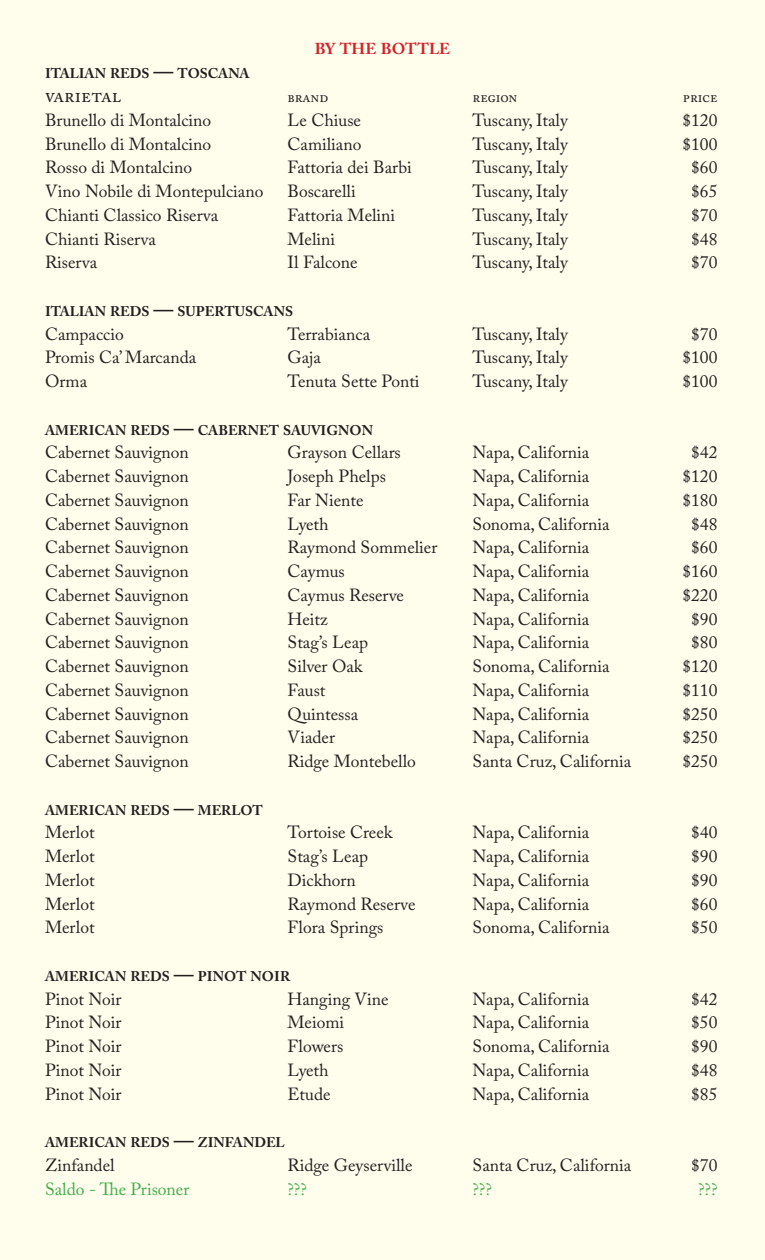
<style>
.page{position:relative;width:765px;height:1260px;background:#fffdec}
.page>*{position:absolute;margin:0;border:0;box-sizing:border-box;transform-origin:0 0}
.t1{font:20px "Adobe Caslon Pro";letter-spacing:-.005em;color:#231f20}
.t2{font:17.5px "Adobe Caslon Pro";color:#231f20}
.t3{font:17.5px "Adobe Caslon Pro";color:#40ae49}
.t4{font:700 15.75px "Adobe Caslon Pro";letter-spacing:.005em;color:#d1232a}
.t5{font:15px "Adobe Caslon Pro";letter-spacing:-.005em;color:#231f20}
.t6{font:700 14px "Adobe Caslon Pro";color:#231f20}
.s1{font-size:20px}
</style>
<div class="page">
<p class="t4" style="left:315px;top:39px;width:137px">BY THE BOTTLE</p>
<p class="t6" style="left:45px;top:65px;width:206px">ITALIAN REDS <span class="s1">—</span> TOSCANA</p>
<p class="t1" style="left:45px;top:84px;width:77px">varietal</p>
<p class="t5" style="left:287px;top:88px;width:42px">brand</p>
<p class="t5" style="left:472px;top:88px;width:47px">region</p>
<p class="t5" style="left:683px;top:88px;width:36px">price</p>
<p class="t2" style="left:45px;top:110px;width:168px">Brunello di Montalcino</p>
<p class="t2" style="left:287px;top:110px;width:75px">Le Chiuse</p>
<p class="t2" style="left:472px;top:110px;width:97px">Tuscany, Italy</p>
<p class="t2" style="left:682px;top:110px;width:36px">$120</p>
<p class="t2" style="left:45px;top:133px;width:168px">Brunello di Montalcino</p>
<p class="t2" style="left:287px;top:133px;width:75px">Camiliano</p>
<p class="t2" style="left:472px;top:133px;width:97px">Tuscany, Italy</p>
<p class="t2" style="left:682px;top:133px;width:36px">$100</p>
<p class="t2" style="left:45px;top:157px;width:149px">Rosso di Montalcino</p>
<p class="t2" style="left:287px;top:157px;width:126px">Fattoria dei Barbi</p>
<p class="t2" style="left:472px;top:157px;width:97px">Tuscany, Italy</p>
<p class="t2" style="left:691px;top:157px;width:28px">$60</p>
<p class="t2" style="left:45px;top:181px;width:220px">Vino Nobile di Montepulciano</p>
<p class="t2" style="left:287px;top:181px;width:70px">Boscarelli</p>
<p class="t2" style="left:472px;top:181px;width:97px">Tuscany, Italy</p>
<p class="t2" style="left:691px;top:181px;width:28px">$65</p>
<p class="t2" style="left:45px;top:205px;width:175px">Chianti Classico Riserva</p>
<p class="t2" style="left:287px;top:205px;width:109px">Fattoria Melini</p>
<p class="t2" style="left:472px;top:205px;width:97px">Tuscany, Italy</p>
<p class="t2" style="left:691px;top:205px;width:28px">$70</p>
<p class="t2" style="left:45px;top:228px;width:112px">Chianti Riserva</p>
<p class="t2" style="left:287px;top:228px;width:49px">Melini</p>
<p class="t2" style="left:472px;top:228px;width:97px">Tuscany, Italy</p>
<p class="t2" style="left:691px;top:228px;width:28px">$48</p>
<p class="t2" style="left:45px;top:252px;width:54px">Riserva</p>
<p class="t2" style="left:287px;top:252px;width:72px">Il Falcone</p>
<p class="t2" style="left:472px;top:252px;width:97px">Tuscany, Italy</p>
<p class="t2" style="left:691px;top:252px;width:28px">$70</p>
<p class="t6" style="left:45px;top:303px;width:250px">ITALIAN REDS <span class="s1">—</span> SUPERTUSCANS</p>
<p class="t2" style="left:45px;top:323px;width:80px">Campaccio</p>
<p class="t2" style="left:287px;top:323px;width:84px">Terrabianca</p>
<p class="t2" style="left:472px;top:323px;width:97px">Tuscany, Italy</p>
<p class="t2" style="left:691px;top:323px;width:28px">$70</p>
<p class="t2" style="left:45px;top:347px;width:153px">Promis Ca’ Marcanda</p>
<p class="t2" style="left:287px;top:347px;width:35px">Gaja</p>
<p class="t2" style="left:472px;top:347px;width:97px">Tuscany, Italy</p>
<p class="t2" style="left:682px;top:347px;width:36px">$100</p>
<p class="t2" style="left:45px;top:371px;width:44px">Orma</p>
<p class="t2" style="left:287px;top:371px;width:134px">Tenuta Sette Ponti</p>
<p class="t2" style="left:472px;top:371px;width:97px">Tuscany, Italy</p>
<p class="t2" style="left:682px;top:371px;width:36px">$100</p>
<p class="t6" style="left:45px;top:422px;width:329px">AMERICAN REDS <span class="s1">—</span> CABERNET SAUVIGNON</p>
<p class="t2" style="left:45px;top:442px;width:145px">Cabernet Sauvignon</p>
<p class="t2" style="left:287px;top:442px;width:115px">Grayson Cellars</p>
<p class="t2" style="left:472px;top:442px;width:118px">Napa, California</p>
<p class="t2" style="left:691px;top:442px;width:28px">$42</p>
<p class="t2" style="left:45px;top:466px;width:145px">Cabernet Sauvignon</p>
<p class="t2" style="left:287px;top:466px;width:100px">Joseph Phelps</p>
<p class="t2" style="left:472px;top:466px;width:118px">Napa, California</p>
<p class="t2" style="left:682px;top:466px;width:36px">$120</p>
<p class="t2" style="left:45px;top:490px;width:145px">Cabernet Sauvignon</p>
<p class="t2" style="left:287px;top:490px;width:78px">Far Niente</p>
<p class="t2" style="left:472px;top:490px;width:118px">Napa, California</p>
<p class="t2" style="left:682px;top:490px;width:36px">$180</p>
<p class="t2" style="left:45px;top:513px;width:145px">Cabernet Sauvignon</p>
<p class="t2" style="left:287px;top:513px;width:43px">Lyeth</p>
<p class="t2" style="left:472px;top:513px;width:139px">Sonoma, California</p>
<p class="t2" style="left:691px;top:513px;width:28px">$48</p>
<p class="t2" style="left:45px;top:537px;width:145px">Cabernet Sauvignon</p>
<p class="t2" style="left:287px;top:537px;width:151px">Raymond Sommelier</p>
<p class="t2" style="left:472px;top:537px;width:118px">Napa, California</p>
<p class="t2" style="left:691px;top:537px;width:28px">$60</p>
<p class="t2" style="left:45px;top:561px;width:145px">Cabernet Sauvignon</p>
<p class="t2" style="left:287px;top:561px;width:59px">Caymus</p>
<p class="t2" style="left:472px;top:561px;width:118px">Napa, California</p>
<p class="t2" style="left:682px;top:561px;width:36px">$160</p>
<p class="t2" style="left:45px;top:585px;width:145px">Cabernet Sauvignon</p>
<p class="t2" style="left:287px;top:585px;width:118px">Caymus Reserve</p>
<p class="t2" style="left:472px;top:585px;width:118px">Napa, California</p>
<p class="t2" style="left:682px;top:585px;width:36px">$220</p>
<p class="t2" style="left:45px;top:608px;width:145px">Cabernet Sauvignon</p>
<p class="t2" style="left:287px;top:608px;width:42px">Heitz</p>
<p class="t2" style="left:472px;top:608px;width:118px">Napa, California</p>
<p class="t2" style="left:691px;top:608px;width:28px">$90</p>
<p class="t2" style="left:45px;top:632px;width:145px">Cabernet Sauvignon</p>
<p class="t2" style="left:287px;top:632px;width:82px">Stag’s Leap</p>
<p class="t2" style="left:472px;top:632px;width:118px">Napa, California</p>
<p class="t2" style="left:691px;top:632px;width:28px">$80</p>
<p class="t2" style="left:45px;top:656px;width:145px">Cabernet Sauvignon</p>
<p class="t2" style="left:287px;top:656px;width:77px">Silver Oak</p>
<p class="t2" style="left:472px;top:656px;width:139px">Sonoma, California</p>
<p class="t2" style="left:682px;top:656px;width:36px">$120</p>
<p class="t2" style="left:45px;top:680px;width:145px">Cabernet Sauvignon</p>
<p class="t2" style="left:287px;top:680px;width:40px">Faust</p>
<p class="t2" style="left:472px;top:680px;width:118px">Napa, California</p>
<p class="t2" style="left:682px;top:680px;width:36px">$110</p>
<p class="t2" style="left:45px;top:703px;width:145px">Cabernet Sauvignon</p>
<p class="t2" style="left:287px;top:703px;width:72px">Quintessa</p>
<p class="t2" style="left:472px;top:703px;width:118px">Napa, California</p>
<p class="t2" style="left:682px;top:703px;width:36px">$250</p>
<p class="t2" style="left:45px;top:727px;width:145px">Cabernet Sauvignon</p>
<p class="t2" style="left:287px;top:727px;width:49px">Viader</p>
<p class="t2" style="left:472px;top:727px;width:118px">Napa, California</p>
<p class="t2" style="left:682px;top:727px;width:36px">$250</p>
<p class="t2" style="left:45px;top:751px;width:145px">Cabernet Sauvignon</p>
<p class="t2" style="left:287px;top:751px;width:130px">Ridge Montebello</p>
<p class="t2" style="left:472px;top:751px;width:160px">Santa Cruz, California</p>
<p class="t2" style="left:682px;top:751px;width:36px">$250</p>
<p class="t6" style="left:45px;top:802px;width:219px">AMERICAN REDS <span class="s1">—</span> MERLOT</p>
<p class="t2" style="left:45px;top:822px;width:51px">Merlot</p>
<p class="t2" style="left:287px;top:822px;width:107px">Tortoise Creek</p>
<p class="t2" style="left:472px;top:822px;width:118px">Napa, California</p>
<p class="t2" style="left:691px;top:822px;width:28px">$40</p>
<p class="t2" style="left:45px;top:846px;width:51px">Merlot</p>
<p class="t2" style="left:287px;top:846px;width:82px">Stag’s Leap</p>
<p class="t2" style="left:472px;top:846px;width:118px">Napa, California</p>
<p class="t2" style="left:691px;top:846px;width:28px">$90</p>
<p class="t2" style="left:45px;top:870px;width:51px">Merlot</p>
<p class="t2" style="left:287px;top:870px;width:70px">Dickhorn</p>
<p class="t2" style="left:472px;top:870px;width:118px">Napa, California</p>
<p class="t2" style="left:691px;top:870px;width:28px">$90</p>
<p class="t2" style="left:45px;top:893px;width:51px">Merlot</p>
<p class="t2" style="left:287px;top:893px;width:130px">Raymond Reserve</p>
<p class="t2" style="left:472px;top:893px;width:118px">Napa, California</p>
<p class="t2" style="left:691px;top:893px;width:28px">$60</p>
<p class="t2" style="left:45px;top:917px;width:51px">Merlot</p>
<p class="t2" style="left:287px;top:917px;width:97px">Flora Springs</p>
<p class="t2" style="left:472px;top:917px;width:139px">Sonoma, California</p>
<p class="t2" style="left:691px;top:917px;width:28px">$50</p>
<p class="t6" style="left:45px;top:968px;width:247px">AMERICAN REDS <span class="s1">—</span> PINOT NOIR</p>
<p class="t2" style="left:45px;top:988px;width:78px">Pinot Noir</p>
<p class="t2" style="left:287px;top:988px;width:103px">Hanging Vine</p>
<p class="t2" style="left:472px;top:988px;width:118px">Napa, California</p>
<p class="t2" style="left:691px;top:988px;width:28px">$42</p>
<p class="t2" style="left:45px;top:1012px;width:78px">Pinot Noir</p>
<p class="t2" style="left:287px;top:1012px;width:58px">Meiomi</p>
<p class="t2" style="left:472px;top:1012px;width:118px">Napa, California</p>
<p class="t2" style="left:691px;top:1012px;width:28px">$50</p>
<p class="t2" style="left:45px;top:1036px;width:78px">Pinot Noir</p>
<p class="t2" style="left:287px;top:1036px;width:57px">Flowers</p>
<p class="t2" style="left:472px;top:1036px;width:139px">Sonoma, California</p>
<p class="t2" style="left:691px;top:1036px;width:28px">$90</p>
<p class="t2" style="left:45px;top:1060px;width:78px">Pinot Noir</p>
<p class="t2" style="left:287px;top:1060px;width:43px">Lyeth</p>
<p class="t2" style="left:472px;top:1060px;width:118px">Napa, California</p>
<p class="t2" style="left:691px;top:1060px;width:28px">$48</p>
<p class="t2" style="left:45px;top:1083px;width:78px">Pinot Noir</p>
<p class="t2" style="left:287px;top:1083px;width:45px">Etude</p>
<p class="t2" style="left:472px;top:1083px;width:118px">Napa, California</p>
<p class="t2" style="left:691px;top:1083px;width:28px">$85</p>
<p class="t6" style="left:45px;top:1134px;width:241px">AMERICAN REDS <span class="s1">—</span> ZINFANDEL</p>
<p class="t2" style="left:45px;top:1155px;width:71px">Zinfandel</p>
<p class="t2" style="left:287px;top:1155px;width:127px">Ridge Geyserville</p>
<p class="t2" style="left:472px;top:1155px;width:160px">Santa Cruz, California</p>
<p class="t2" style="left:691px;top:1155px;width:28px">$70</p>
<p class="t3" style="left:45px;top:1178px;width:146px">Saldo - The Prisoner</p>
<p class="t3" style="left:287px;top:1178px;width:21px">???</p>
<p class="t3" style="left:472px;top:1178px;width:21px">???</p>
<p class="t3" style="left:698px;top:1178px;width:21px">???</p>
</div>
